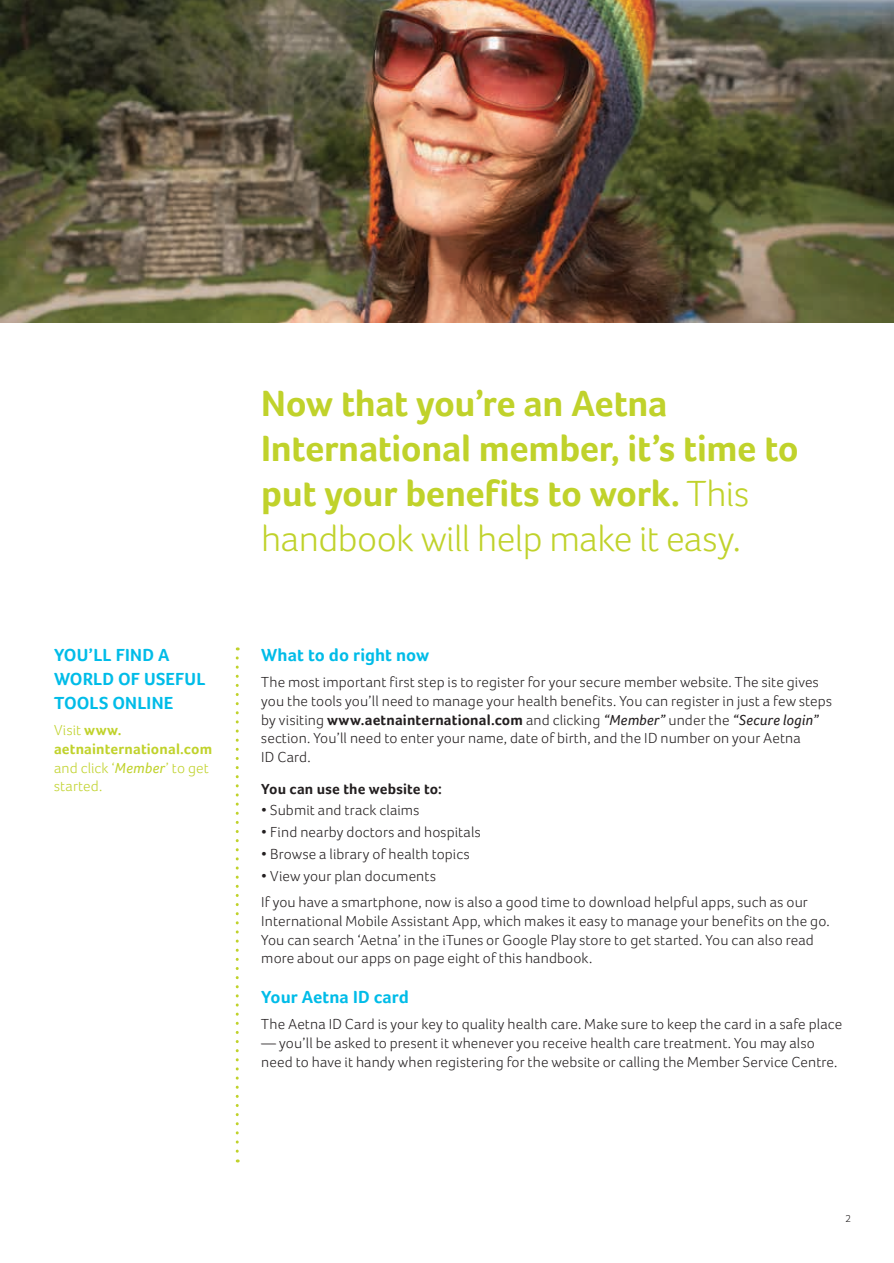
<style>
.page{position:relative;width:894px;height:1263px;background:#fff}
.page>*{position:absolute;margin:0;border:0;box-sizing:border-box;transform-origin:0 0}
.t1{font:700 37.5px/45px "Foco";letter-spacing:-.015em;color:#c0d22b}
.t2{font:700 18px/24px "Foco";letter-spacing:.005em;color:#00bce8}
.t3{font:300 15px/18.8px "Foco";letter-spacing:.01em;color:#231f20}
.t4{font:300 15px/18.8px "Foco";letter-spacing:.01em;color:#c0d22b}
.t5{font:700 15px "Foco";letter-spacing:.01em;color:#231f20}
.t6{font:300 10.5px "Foco";color:#231f20}
.s1{font-weight:700}
.s2{font-weight:400;font-style:italic}
.s3{font-weight:300}
</style>
<div class="page">
<svg style="left:235px;top:658px;width:3px;height:504px"></svg>
<img style="left:0;top:0;width:893px;height:322px">
<p class="t2" style="left:54px;top:642px;width:153px">YOU’LL FIND A<br>WORLD OF USEFUL<br>TOOLS ONLINE</p>
<p class="t4" style="left:54px;top:720px;width:160px">Visit <span class="s1">www. aetnainternational.com </span>and click ‘<span class="s2">Member</span>’ to get started.</p>
<h1 class="t1" style="left:261px;top:381px;width:539px">Now that you’re an Aetna<br>International member, it’s time to put your benefits to work. <span class="s3">This handbook will help make it easy.</span></h1>
<p class="t2" style="left:261px;top:642px;width:169px">What to do right now</p>
<p class="t3" style="left:261px;top:672px;width:572px">The most important first step is to register for your secure member website. The site gives you the tools you’ll need to manage your health benefits. You can register in just a few steps by visiting <span class="s1">www.aetnainternational.com</span> and clicking <span class="s2">“Member”</span> under the <span class="s2">“Secure login” </span>section. You’ll need to enter your name, date of birth, and the ID number on your Aetna<br>ID Card.</p>
<p class="t5" style="left:261px;top:780px;width:182px">You can use the website to:</p>
<p class="t3" style="left:261px;top:800px;width:159px">• Submit and track claims</p>
<p class="t3" style="left:261px;top:822px;width:221px">• Find nearby doctors and hospitals</p>
<p class="t3" style="left:261px;top:844px;width:210px">• Browse a library of health topics</p>
<p class="t3" style="left:261px;top:862px;width:548px;line-height:26.2px">• View your plan documents<br>If you have a smartphone, now is also a good time to download helpful apps, such as our</p>
<p class="t3" style="left:261px;top:911px;width:569px">International Mobile Assistant App, which makes it easy to manage your benefits on the go.<br>You can search ‘Aetna’ in the iTunes or Google Play store to get started. You can also read more about our apps on page eight of this handbook.</p>
<p class="t2" style="left:261px;top:984px;width:149px">Your Aetna ID card</p>
<p class="t3" style="left:261px;top:1014px;width:582px">The Aetna ID Card is your key to quality health care. Make sure to keep the card in a safe place</p>
<p class="t3" style="left:261px;top:1033px;width:577px">— you’ll be asked to present it whenever you receive health care treatment. You may also need to have it handy when registering for the website or calling the Member Service Centre.</p>
<p class="t6" style="left:845px;top:1212px;width:7px">2</p>
</div>
